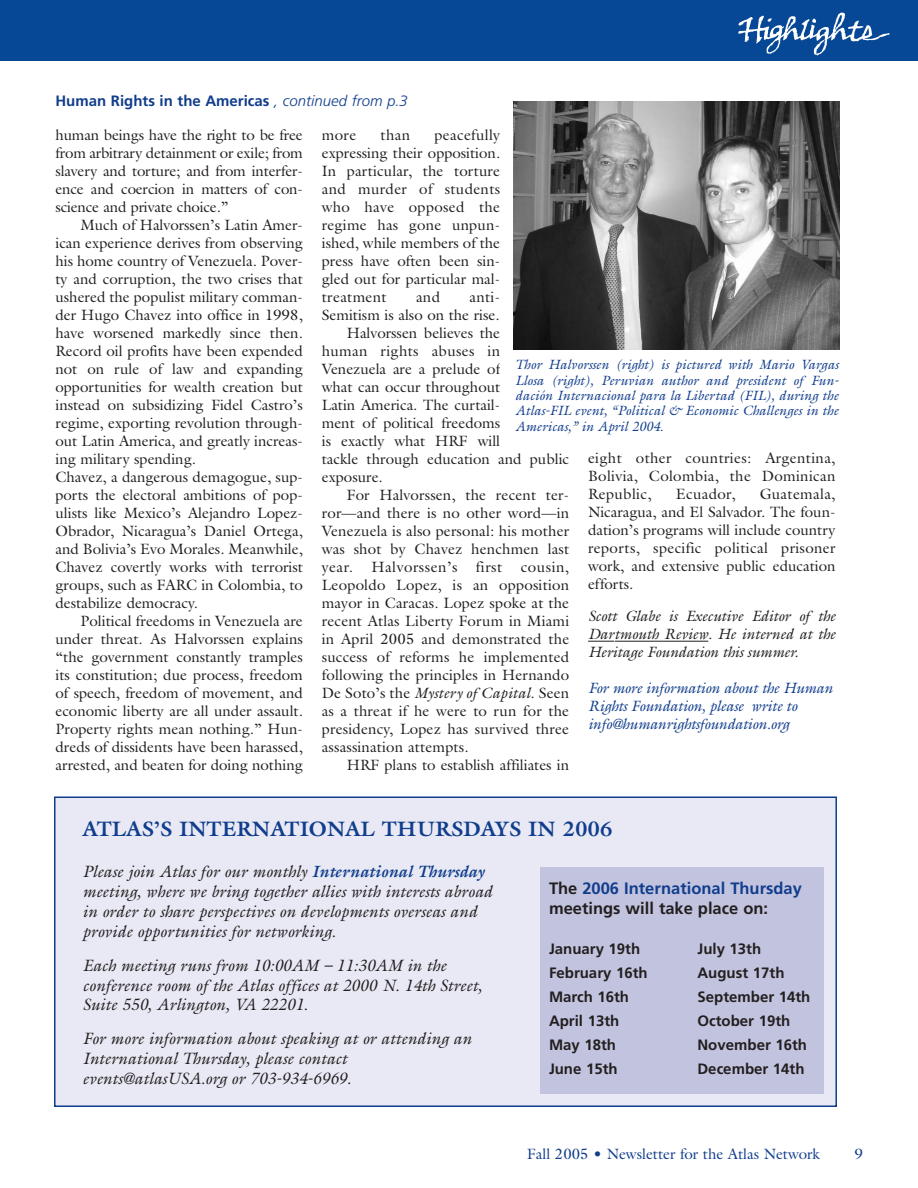
<style>
.page{position:relative;width:918px;height:1188px;background:#fff}
.page>*{position:absolute;margin:0;border:0;box-sizing:border-box;transform-origin:0 0}
.t1{font:700 21px "Galliard";color:#103d8c}
.t2{font:italic 16.5px/19.8px "Galliard";color:#231f20}
.t3{font:700 16.5px/19.8px "Frutiger";color:#231f20}
.t4{font:15px/18px "Galliard";color:#231f20;text-align:justify}
.t5{font:700 15px "Frutiger";color:#231f20}
.t6{font:italic 15px/18px "Galliard";letter-spacing:-.01em;color:#231f20;text-align:justify}
.t7{font:italic 15px/18px "Galliard";letter-spacing:-.015em;color:#103d8c}
.t8{font:700 15px "Frutiger";color:#103d8c}
.t9{font:15px "Galliard";color:#103d8c}
.t10{font:15px "Galliard";letter-spacing:.035em;color:#231f20}
.t11{font:15px "Galliard";letter-spacing:.02em;color:#231f20}
.t12{font:italic 13.5px/15.5px "Galliard";color:#103d8c;text-align:justify}
.s1{font-weight:300;font-style:italic}
.s2{font-style:italic}
.s3{font-weight:700;color:#103d8c}
.s4{color:#103d8c}
</style>
<div class="page">
<div style="left:55px;top:797px;width:781px;height:309px;background:#e8e9f4"></div>
<div style="left:54px;top:796px;width:783px;height:311px;border:2px solid #103d8c"></div>
<svg style="left:588px;top:641px;width:26px;height:1px"></svg>
<hr style="left:615px;top:641px;width:93px;height:1px;background:#231f20">
<div style="left:0;top:0;width:918px;height:61px;background:#074896"></div>
<svg style="left:738px;top:13px;width:152px;height:42px"></svg>
<img style="left:513px;top:101px;width:327px;height:249px">
<div style="left:540px;top:867px;width:284px;height:227px;background:#c2c4df"></div>
<p class="t8" style="left:56px;top:95px;width:354px">Human Rights in the Americas <span class="s1">, continued from p.3</span></p>
<p class="t4" style="left:56px;top:127px;width:249px">human beings have the right to be free from arbitrary detainment or exile; from slavery and torture; and from interfer&shy;ence and coercion in matters of con&shy;science and private choice.”</p>
<p class="t4" style="left:56px;top:217px;width:249px;text-align:left;text-indent:25px">Much of Halvorssen’s Latin Amer&shy;ican experience derives from observing his home country of Venezuela. Pover&shy;ty and corruption, the two crises that ushered the populist military comman&shy;der Hugo Chavez into office in 1998, have worsened markedly since then.<br>Record oil profits have been expended not on rule of law and expanding opportunities for wealth creation but instead on subsidizing Fidel Castro’s regime, exporting revolution through&shy;out Latin America, and greatly increas&shy;ing military spending.<br>Chavez, a dangerous demagogue, sup&shy;ports the electoral ambitions of pop&shy;ulists like Mexico’s Alejandro Lopez-Obrador, Nicaragua’s Daniel Ortega, and Bolivia’s Evo Morales. Meanwhile, Chavez covertly works with terrorist groups, such as FARC in Colombia, to destabilize democracy.</p>
<p class="t4" style="left:56px;top:613px;width:249px;text-indent:25px">Political freedoms in Venezuela are under threat. As Halvorssen explains “the government constantly tramples its constitution; due process, freedom of speech, freedom of movement, and economic liberty are all under assault.<br>Property rights mean nothing.” Hun&shy;dreds of dissidents have been harassed, arrested, and beaten for doing nothing</p>
<p class="t4" style="left:322px;top:127px;width:180px;text-indent:113px">peacefully expressing their opposition.<br>In particular, the torture and murder of students who have opposed the regime has gone unpun&shy;ished, while members of the press have often been sin&shy;gled out for particular mal&shy;treatment</p>
<p class="t4" style="left:322px;top:127px;width:36px">more</p>
<p class="t4" style="left:381px;top:127px;width:31px">than</p>
<p class="t4" style="left:416px;top:289px;width:26px">and</p>
<p class="t4" style="left:469px;top:289px;width:32px">anti-</p>
<p class="t4" style="left:322px;top:307px;width:179px">Semitism is also on the rise.</p>
<p class="t4" style="left:347px;top:325px;width:155px">Halvorssen believes the</p>
<p class="t11" style="left:322px;top:345px;width:180px">human rights abuses in</p>
<p class="t4" style="left:322px;top:361px;width:180px">Venezuela are a prelude of</p>
<p class="t4" style="left:322px;top:379px;width:180px">what can occur throughout</p>
<p class="t4" style="left:322px;top:397px;width:180px">Latin America. The curtail-</p>
<p class="t4" style="left:322px;top:415px;width:180px">ment of political freedoms</p>
<p class="t4" style="left:322px;top:433px;width:180px">is exactly what HRF will</p>
<p class="t4" style="left:322px;top:451px;width:249px">tackle through education and public</p>
<p class="t4" style="left:322px;top:469px;width:63px">exposure.</p>
<p class="t4" style="left:347px;top:487px;width:224px">For Halvorssen, the recent ter-</p>
<p class="t4" style="left:322px;top:505px;width:249px">ror—and there is no other word—in</p>
<p class="t4" style="left:322px;top:523px;width:249px">Venezuela is also personal: his mother</p>
<p class="t4" style="left:322px;top:541px;width:249px">was shot by Chavez henchmen last</p>
<p class="t10" style="left:322px;top:561px;width:249px">year. Halvorssen’s first cousin,</p>
<p class="t4" style="left:322px;top:577px;width:249px">Leopoldo Lopez, is an opposition</p>
<p class="t4" style="left:322px;top:595px;width:249px">mayor in Caracas. Lopez spoke at the</p>
<p class="t4" style="left:322px;top:613px;width:249px">recent Atlas Liberty Forum in Miami</p>
<p class="t4" style="left:322px;top:631px;width:249px">in April 2005 and demonstrated the</p>
<p class="t4" style="left:322px;top:649px;width:249px">success of reforms he implemented</p>
<p class="t4" style="left:322px;top:667px;width:249px">following the principles in Hernando</p>
<p class="t4" style="left:322px;top:685px;width:249px">De Soto’s the <span class="s2">Mystery of Capital</span>. Seen</p>
<p class="t4" style="left:322px;top:703px;width:249px">as a threat if he were to run for the</p>
<p class="t4" style="left:322px;top:721px;width:249px">presidency, Lopez has survived three</p>
<p class="t4" style="left:322px;top:739px;width:148px">assassination attempts.</p>
<p class="t4" style="left:347px;top:757px;width:224px">HRF plans to establish affiliates in</p>
<p class="t12" style="left:515px;top:358px;width:325px">Thor Halvorssen (right) is pictured with Mario Vargas Llosa (right), Peruvian author and president of Fun&shy;dación Internacional para la Libertad (FIL), during the Atlas-FIL event, “Political &amp; Economic Challenges in the Americas,” in April 2004.</p>
<p class="t4" style="left:588px;top:450px;width:249px">eight other countries: Argentina, Bolivia, Colombia, the Dominican Republic,</p>
<p class="t4" style="left:588px;top:486px;width:249px;text-indent:172px">Guatemala, Nicaragua, and El Salvador. The foun&shy;dation’s programs will include country reports, specific political prisoner work, and extensive public education efforts.</p>
<p class="t6" style="left:588px;top:609px;width:249px">Scott Glabe is Executive Editor of the Dartmouth Review. He interned at the Heritage Foundation this summer.</p>
<p class="t7" style="left:588px;top:681px;width:246px">For more information about the Human<br>Rights Foundation, please write to info@humanrightsfoundation.org</p>
<p class="t11" style="left:676px;top:488px;width:61px">Ecuador,</p>
<h1 class="t1" style="left:82px;top:821px;width:532px">ATLAS’S INTERNATIONAL THURSDAYS IN 2006</h1>
<p class="t2" style="left:82px;top:864px;width:412px">Please join Atlas for our monthly <span class="s3">International Thursday </span>meeting, where we bring together allies with interests abroad in order to share perspectives on developments overseas and provide opportunities for networking.</p>
<p class="t2" style="left:82px;top:957px;width:401px">Each meeting runs from 10:00AM – 11:30AM in the conference room of the Atlas offices at 2000 N. 14th Street,<br>Suite 550, Arlington, VA 22201.</p>
<p class="t2" style="left:82px;top:1031px;width:391px">For more information about speaking at or attending an<br>International Thursday, please contact events@atlasUSA.org or 703-934-6969.</p>
<p class="t3" style="left:549px;top:880px;width:254px">The <span class="s4">2006 International Thursday </span>meetings will take place on:</p>
<p class="t5" style="left:549px;top:943px;width:93px">January 19th</p>
<p class="t5" style="left:698px;top:943px;width:65px">July 13th</p>
<p class="t5" style="left:549px;top:967px;width:100px">February 16th</p>
<p class="t5" style="left:698px;top:967px;width:89px">August 17th</p>
<p class="t5" style="left:549px;top:991px;width:82px">March 16th</p>
<p class="t5" style="left:698px;top:991px;width:114px">September 14th</p>
<p class="t5" style="left:549px;top:1015px;width:72px">April 13th</p>
<p class="t5" style="left:698px;top:1015px;width:94px">October 19th</p>
<p class="t5" style="left:549px;top:1039px;width:69px">May 18th</p>
<p class="t5" style="left:698px;top:1039px;width:111px">November 16th</p>
<p class="t5" style="left:549px;top:1063px;width:70px">June 15th</p>
<p class="t5" style="left:698px;top:1063px;width:109px">December 14th</p>
<p class="t9" style="left:527px;top:1148px;width:294px">Fall 2005 • Newsletter for the Atlas Network</p>
<p class="t9" style="left:855px;top:1148px;width:10px">9</p>
</div>
